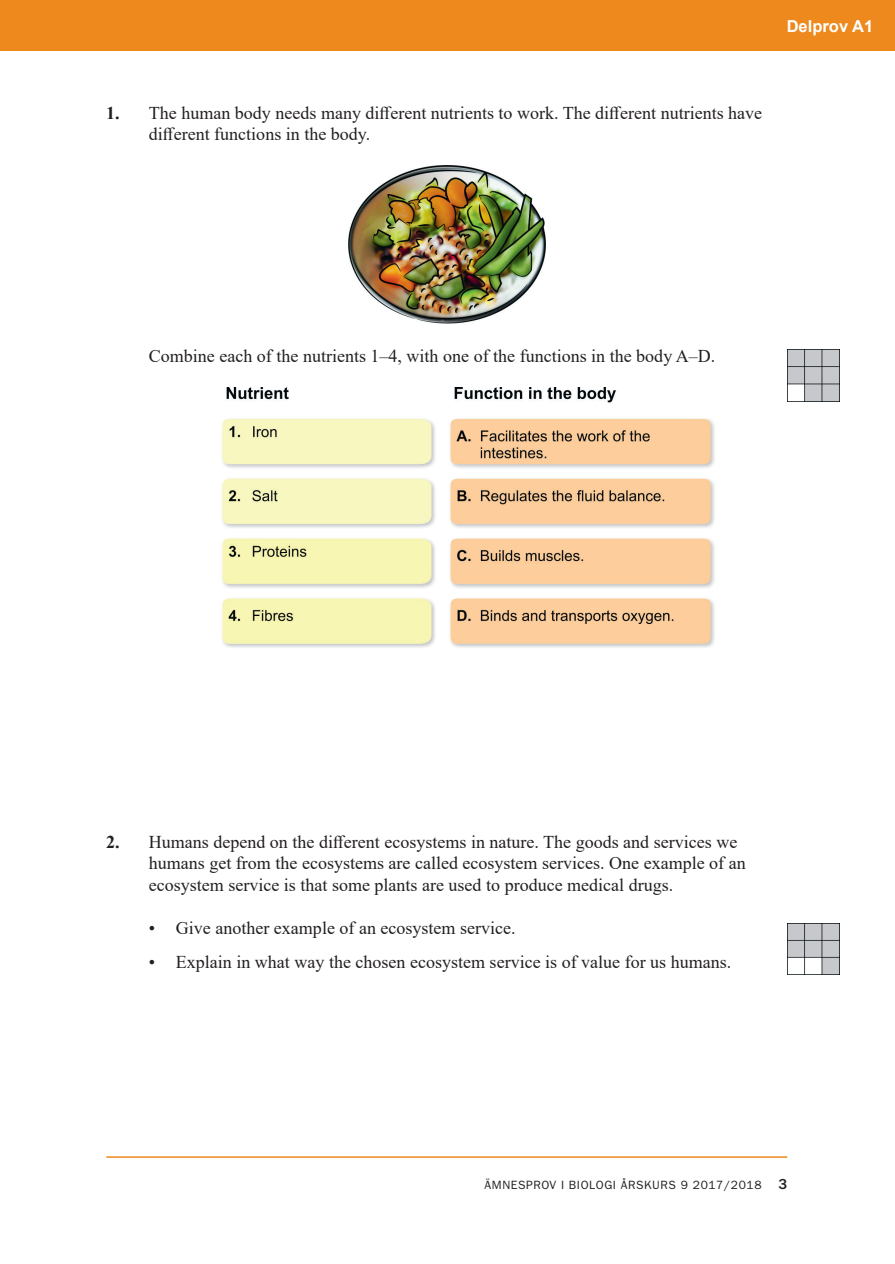
<style>
.page{position:relative;width:895px;height:1264px;background:#fff}
.page>*{position:absolute;margin:0;border:0;box-sizing:border-box;transform-origin:0 0}
.t1{font:18px/21.6px "Times New Roman";color:#231f20}
.t2{font:700 16.5px "Arial";color:#fff}
.t3{font:12px "ITC Franklin Gothic Std";letter-spacing:.05em;color:#231f20}
.s1{font-weight:700}
.s2{font-weight:500;font-size:15px}
</style>
<div class="page">
<div style="left:0;top:0;width:894px;height:51px;background:#ed891d"></div>
<hr style="left:106px;top:1156px;width:681px;height:1px;background:#ed891d">
<img style="left:348px;top:165px;width:197px;height:158px">
<img style="left:222px;top:387px;width:493px;height:261px">
<img style="left:787px;top:350px;width:51px;height:51px">
<img style="left:787px;top:923px;width:51px;height:51px">
<p class="t2" style="left:786px;top:14px;width:88px">Delprov A1</p>
<p class="t1" style="left:149px;top:101px;width:614px;text-indent:-43px"><span class="s1">1.</span> The human body needs many different nutrients to work. The different nutrients have different functions in the body.</p>
<p class="t1" style="left:149px;top:344px;width:567px">Combine each of the nutrients 1–4, with one of the functions in the body A–D.</p>
<p class="t1" style="left:149px;top:830px;width:598px;text-indent:-43px"><span class="s1">2.</span> Humans depend on the different ecosystems in nature. The goods and services we humans get from the ecosystems are called ecosystem services. One example of an ecosystem service is that some plants are used to produce medical drugs.</p>
<p class="t1" style="left:149px;top:916px;width:368px">• Give another example of an ecosystem service.</p>
<p class="t1" style="left:149px;top:950px;width:583px">• Explain in what way the chosen ecosystem service is of value for us humans.</p>
<p class="t3" style="left:484px;top:1178px;width:304px">ÄMNESPROV I BIOLOGI ÅRSKURS 9 2017/2018 <span class="s2">3</span></p>
</div>
